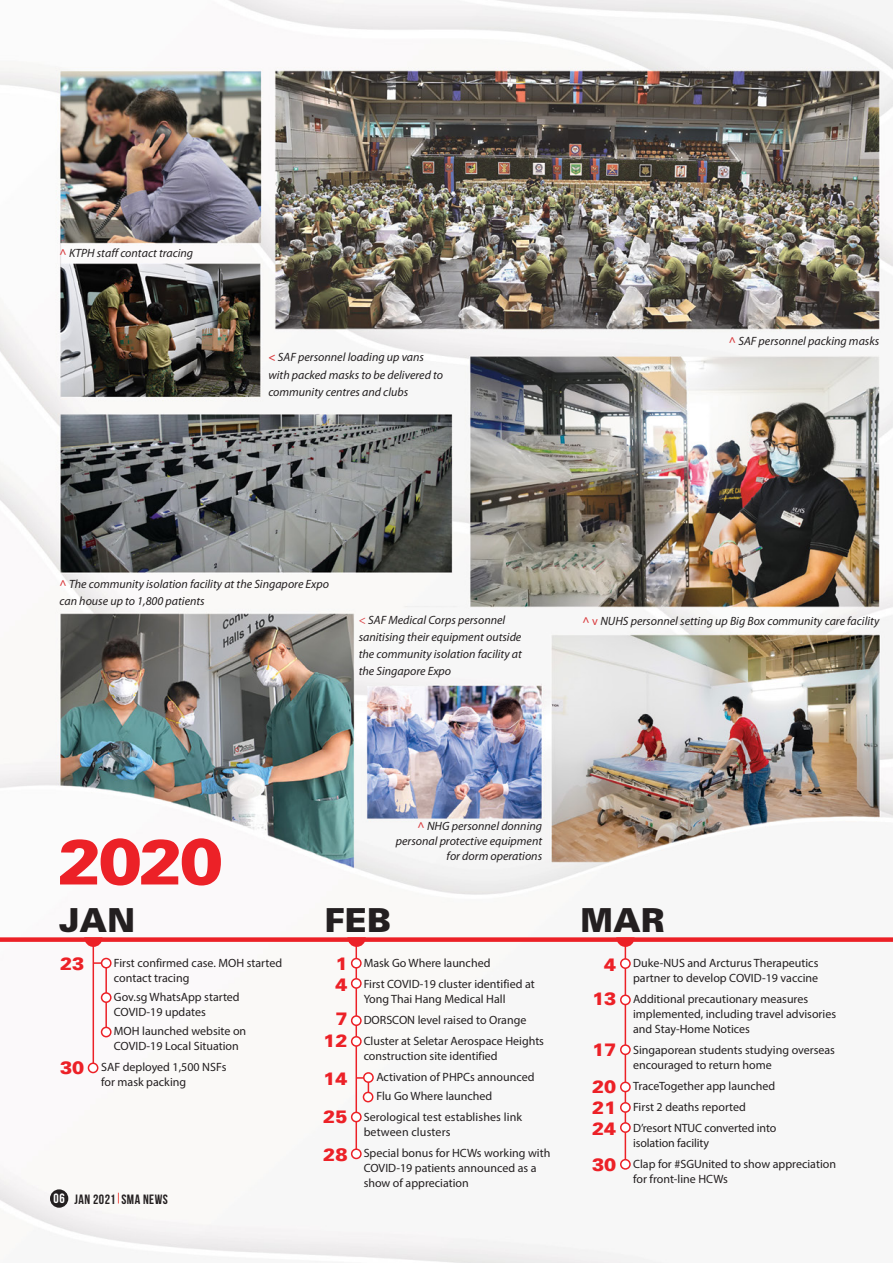
<style>
.page{position:relative;width:893px;height:1263px;background:#fff}
.page>*{position:absolute;margin:0;border:0;box-sizing:border-box;transform-origin:0 0}
.t1{font:900 64.5px "Univers";color:#ec2127}
.t2{font:900 33px "Univers";color:#231f20}
.t3{font:900 18px/21.3px "Univers";color:#ec2127}
.t4{font:700 13.5px "Bebas Neue";letter-spacing:.035em;color:#231f20}
.t5{font:12px/21px "Myriad Pro";color:#231f20}
.t6{font:italic 12px/17.1px "Myriad Pro";color:#231f20}
.s1{font-weight:600;font-style:normal;color:#d93a3d}
.s2{font-style:normal;color:#d93a3d}
.s3{font-weight:400;color:#fff}
</style>
<div class="page">
<img style="left:0;top:0;width:893px;height:1263px">
<div style="left:0;top:937px;width:893px;height:5px;background:#ec2127"></div>
<hr style="left:356px;top:942px;width:1px;height:212px;background:#ec2127">
<hr style="left:93px;top:941px;width:1px;height:127px;background:#ec2127">
<svg style="left:92px;top:961px;width:16px;height:74px"></svg>
<hr style="left:625px;top:941px;width:1px;height:223px;background:#ec2127">
<div style="left:352px;top:958px;width:9px;height:10px;background:#fff;border-radius:50%"></div>
<div style="left:351px;top:958px;width:11px;height:10px;border:2px solid #ec2127;border-radius:50%"></div>
<div style="left:621px;top:959px;width:9px;height:9px;background:#fff;border-radius:50%"></div>
<div style="left:620px;top:958px;width:11px;height:11px;border:2px solid #ec2127;border-radius:50%"></div>
<div style="left:621px;top:995px;width:9px;height:9px;background:#fff;border-radius:50%"></div>
<div style="left:620px;top:994px;width:11px;height:11px;border:2px solid #ec2127;border-radius:50%"></div>
<div style="left:621px;top:1045px;width:9px;height:9px;background:#fff;border-radius:50%"></div>
<div style="left:620px;top:1044px;width:11px;height:11px;border:2px solid #ec2127;border-radius:50%"></div>
<div style="left:621px;top:1082px;width:9px;height:9px;background:#fff;border-radius:50%"></div>
<div style="left:620px;top:1081px;width:11px;height:11px;border:2px solid #ec2127;border-radius:50%"></div>
<div style="left:621px;top:1103px;width:9px;height:9px;background:#fff;border-radius:50%"></div>
<div style="left:620px;top:1102px;width:11px;height:11px;border:2px solid #ec2127;border-radius:50%"></div>
<div style="left:621px;top:1123px;width:9px;height:9px;background:#fff;border-radius:50%"></div>
<div style="left:620px;top:1122px;width:11px;height:11px;border:2px solid #ec2127;border-radius:50%"></div>
<div style="left:621px;top:1160px;width:9px;height:9px;background:#fff;border-radius:50%"></div>
<div style="left:620px;top:1159px;width:11px;height:11px;border:2px solid #ec2127;border-radius:50%"></div>
<div style="left:102px;top:958px;width:9px;height:10px;background:#fff;border-radius:50%"></div>
<div style="left:101px;top:958px;width:11px;height:10px;border:2px solid #ec2127;border-radius:50%"></div>
<div style="left:102px;top:993px;width:9px;height:9px;background:#fff;border-radius:50%"></div>
<div style="left:101px;top:992px;width:11px;height:11px;border:2px solid #ec2127;border-radius:50%"></div>
<div style="left:102px;top:1027px;width:9px;height:10px;background:#fff;border-radius:50%"></div>
<div style="left:101px;top:1027px;width:11px;height:10px;border:2px solid #ec2127;border-radius:50%"></div>
<div style="left:88px;top:1063px;width:10px;height:9px;background:#fff;border-radius:50%"></div>
<div style="left:88px;top:1062px;width:10px;height:11px;border:2px solid #ec2127;border-radius:50%"></div>
<div style="left:352px;top:979px;width:9px;height:9px;background:#fff;border-radius:50%"></div>
<div style="left:351px;top:978px;width:11px;height:11px;border:2px solid #ec2127;border-radius:50%"></div>
<div style="left:352px;top:1016px;width:9px;height:9px;background:#fff;border-radius:50%"></div>
<div style="left:351px;top:1015px;width:11px;height:11px;border:2px solid #ec2127;border-radius:50%"></div>
<div style="left:352px;top:1037px;width:9px;height:9px;background:#fff;border-radius:50%"></div>
<div style="left:351px;top:1036px;width:11px;height:11px;border:2px solid #ec2127;border-radius:50%"></div>
<div style="left:352px;top:1112px;width:9px;height:10px;background:#fff;border-radius:50%"></div>
<div style="left:351px;top:1112px;width:11px;height:10px;border:2px solid #ec2127;border-radius:50%"></div>
<div style="left:352px;top:1149px;width:9px;height:9px;background:#fff;border-radius:50%"></div>
<div style="left:351px;top:1148px;width:11px;height:11px;border:2px solid #ec2127;border-radius:50%"></div>
<svg style="left:355px;top:1076px;width:15px;height:21px"></svg>
<div style="left:364px;top:1073px;width:9px;height:9px;background:#fff;border-radius:50%"></div>
<div style="left:363px;top:1072px;width:11px;height:11px;border:2px solid #ec2127;border-radius:50%"></div>
<div style="left:363px;top:1092px;width:10px;height:10px;background:#fff;border-radius:50%"></div>
<div style="left:363px;top:1092px;width:10px;height:10px;border:2px solid #ec2127;border-radius:50%"></div>
<svg style="left:84px;top:937px;width:18px;height:10px"></svg>
<svg style="left:347px;top:937px;width:19px;height:10px"></svg>
<svg style="left:616px;top:937px;width:18px;height:10px"></svg>
<div style="left:50px;top:1189px;width:18px;height:19px;background:#231f20;border-radius:50%"></div>
<p class="t6" style="left:60px;top:244px;width:135px"><span class="s1">^</span> KTPH staff contact tracing</p>
<p class="t6" style="left:268px;top:349px;width:176px"><span class="s1">&lt;</span> SAF personnel loading up vans with packed masks to be delivered to community centres and clubs</p>
<p class="t6" style="left:729px;top:333px;width:152px"><span class="s1">^</span> SAF personnel packing masks</p>
<p class="t6" style="left:60px;top:575px;width:271px"><span class="s1">^</span> The community isolation facility at the Singapore Expo can house up to 1,800 patients</p>
<p class="t6" style="left:359px;top:611px;width:165px"><span class="s2">&lt;</span> SAF Medical Corps personnel sanitising their equipment outside the community isolation facility at the Singapore Expo</p>
<p class="t6" style="left:582px;top:613px;width:298px"><span class="s1">^</span> <span class="s2">v</span> NUHS personnel setting up Big Box community care facility</p>
<h1 class="t1" style="left:58px;top:819px;width:166px">2020</h1>
<p class="t6" style="left:396px;top:818px;width:148px;line-height:15px;text-align:right"><span class="s1">^</span> NHG personnel donning personal protective equipment for dorm operations</p>
<h2 class="t2" style="left:60px;top:899px;width:77px">JAN</h2>
<h2 class="t2" style="left:325px;top:898px;width:68px">FEB</h2>
<h2 class="t2" style="left:581px;top:899px;width:86px">MAR</h2>
<h3 class="t3" style="left:60px;top:952px;width:26px">23</h3>
<h3 class="t3" style="left:60px;top:1056px;width:26px">30</h3>
<p class="t5" style="left:114px;top:955px;width:170px;line-height:15px">First confirmed case. MOH started contact tracing</p>
<p class="t5" style="left:114px;top:989px;width:127px;line-height:15px">Gov.sg WhatsApp started<br>COVID-19 updates</p>
<p class="t5" style="left:114px;top:1023px;width:134px;line-height:15px">MOH launched website on<br>COVID-19 Local Situation</p>
<p class="t5" style="left:101px;top:1059px;width:127px;line-height:15px">SAF deployed 1,500 NSFs for mask packing</p>
<p class="t4" style="left:54px;top:1191px;width:116px"><span class="s3">06</span> JAN 2021 SMA NEWS</p>
<h3 class="t3" style="left:335px;top:952px;width:14px">1<br>4</h3>
<h3 class="t3" style="left:323px;top:1007px;width:26px;text-align:right">7<br>12</h3>
<h3 class="t3" style="left:323px;top:1059px;width:26px;line-height:37.8px;text-align:justify">14<br>25<br>28</h3>
<p class="t5" style="left:364px;top:952px;width:173px">Mask Go Where launched<br>First COVID-19 cluster identified at</p>
<p class="t5" style="left:364px;top:988px;width:182px">Yong Thai Hang Medical Hall<br>DORSCON level raised to Orange<br>Cluster at Seletar Aerospace Heights</p>
<p class="t5" style="left:376px;top:1045px;width:160px;text-indent:-13px">construction site identified<br>Activation of PHPCs announced</p>
<p class="t5" style="left:364px;top:1085px;width:160px;text-indent:13px">Flu Go Where launched<br>Serological test establishes link</p>
<p class="t5" style="left:364px;top:1121px;width:188px">between clusters<br>Special bonus for HCWs working with</p>
<p class="t5" style="left:364px;top:1160px;width:174px;line-height:15px">COVID-19 patients announced as a show of appreciation</p>
<h3 class="t3" style="left:592px;top:947px;width:26px;line-height:34px;text-align:right">4<br>13</h3>
<h3 class="t3" style="left:592px;top:1031px;width:26px;line-height:36.3px">17<br>20</h3>
<h3 class="t3" style="left:592px;top:1096px;width:26px">21<br>24</h3>
<h3 class="t3" style="left:592px;top:1153px;width:26px">30</h3>
<p class="t5" style="left:633px;top:955px;width:187px;line-height:15px">Duke-NUS and Arcturus Therapeutics partner to develop COVID-19 vaccine</p>
<p class="t5" style="left:633px;top:991px;width:205px;line-height:15px">Additional precautionary measures implemented, including travel advisories and Stay-Home Notices</p>
<p class="t5" style="left:633px;top:1042px;width:203px;line-height:15px">Singaporean students studying overseas encouraged to return home</p>
<p class="t5" style="left:633px;top:1075px;width:145px">TraceTogether app launched<br>First 2 deaths reported<br>D’resort NTUC converted into</p>
<p class="t5" style="left:633px;top:1132px;width:204px">isolation facility<br>Clap for #SGUnited to show appreciation</p>
<p class="t5" style="left:633px;top:1168px;width:96px">for front-line HCWs</p>
</div>
